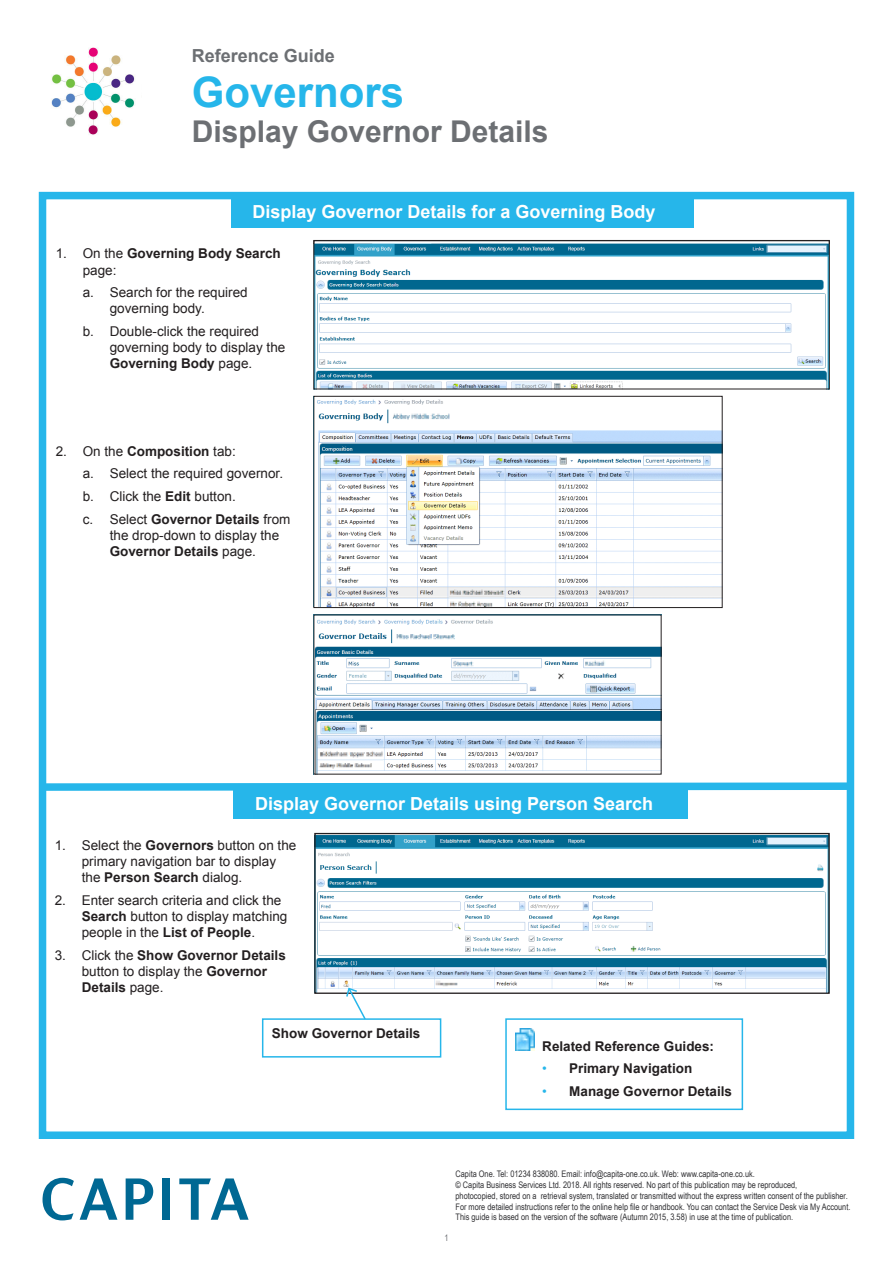
<style>
.page{position:relative;width:893px;height:1263px;background:#fff}
.page>*{position:absolute;margin:0;border:0;box-sizing:border-box;transform-origin:0 0}
.t1{font:700 42px "Arial";color:#26b6ea}
.t2{font:700 30px "Arial";color:#6c6f73}
.Small_Heading_White{font:700 18px "Arial";color:#fff}
.t3{font:700 18px "Arial";color:#6c6f73}
.t4{font:13.5px/16.2px "Arial";color:#231f20}
.Body_Text{font:700 13.5px/16.2px "Arial";color:#231f20}
.t5{font:9px/10.8px "Arial Narrow";color:#323235}
.t6{font:9px "Arial Narrow";color:#6c6f73}
.s1{font-weight:400}
.s2{font-weight:700}
.s3{font-weight:400;color:#26b6ea}
</style>
<div class="page">
<div style="left:39px;top:192px;width:815px;height:947px;border:8px solid #26b6ea"></div>
<div style="left:231px;top:197px;width:463px;height:30px;background:#26b6ea"></div>
<div style="left:234px;top:788px;width:454px;height:30px;background:#26b6ea"></div>
<svg style="left:38px;top:779px;width:817px;height:15px"></svg>
<svg style="left:126px;top:1178px;width:27px;height:42px"></svg>
<div style="left:162px;top:1178px;width:8px;height:42px;background:#006893"></div>
<svg style="left:43px;top:1178px;width:31px;height:42px"></svg>
<svg style="left:80px;top:1178px;width:37px;height:42px"></svg>
<svg style="left:179px;top:1178px;width:70px;height:42px"></svg>
<img style="left:51px;top:47px;width:84px;height:88px">
<img style="left:315px;top:244px;width:513px;height:143px">
<div style="left:313px;top:240px;width:517px;height:149px;border:1px solid #231f20"></div>
<img style="left:317px;top:399px;width:404px;height:207px">
<div style="left:313px;top:396px;width:410px;height:212px;border:1px solid #231f20"></div>
<img style="left:315px;top:619px;width:345px;height:153px">
<img style="left:316px;top:835px;width:512px;height:157px">
<div style="left:314px;top:833px;width:516px;height:161px;border:1px solid #231f20"></div>
<img style="left:515px;top:1028px;width:20px;height:23px">
<div style="left:505px;top:1018px;width:238px;height:92px;border:2px solid #26b6ea"></div>
<div style="left:262px;top:1018px;width:179px;height:39px;border:2px solid #26b6ea"></div>
<svg style="left:345px;top:986px;width:22px;height:35px"></svg>
<h3 class="t3" style="left:192px;top:44px;width:145px">Reference Guide</h3>
<h1 class="t1" style="left:192px;top:64px;width:214px">Governors</h1>
<h2 class="t2" style="left:192px;top:112px;width:358px">Display Governor Details</h2>
<p class="Small_Heading_White" style="left:252px;top:200px;width:405px">Display Governor Details for a Governing Body</p>
<p class="Body_Text" style="left:83px;top:246px;width:200px;text-indent:-27px"><span class="s1">1. On the</span> Governing Body Search <span class="s1">page:</span></p>
<p class="t4" style="left:110px;top:285px;width:140px;text-indent:-27px">a. Search for the required governing body.</p>
<p class="t4" style="left:110px;top:323px;width:177px;text-indent:-27px">b. Double-click the required governing body to display the<br><span class="s2">Governing Body</span> page.</p>
<p class="t4" style="left:56px;top:443px;width:182px">2. On the <span class="s2">Composition</span> tab:</p>
<p class="t4" style="left:83px;top:466px;width:202px">a. Select the required governor.</p>
<p class="t4" style="left:83px;top:488px;width:155px">b. Click the <span class="s2">Edit</span> button.</p>
<p class="t4" style="left:110px;top:511px;width:182px;text-indent:-27px">c. Select <span class="s2">Governor Details</span> from the drop-down to display the<br><span class="s2">Governor Details</span> page.</p>
<p class="Small_Heading_White" style="left:255px;top:791px;width:400px">Display Governor Details using Person Search</p>
<p class="t4" style="left:82px;top:837px;width:216px;text-indent:-27px">1. Select the <span class="s2">Governors</span> button on the primary navigation bar to display the <span class="s2">Person Search</span> dialog.</p>
<p class="t4" style="left:82px;top:892px;width:207px;text-indent:-27px">2. Enter search criteria and click the<br><span class="s2">Search</span> button to display matching people in the <span class="s2">List of People</span>.</p>
<p class="Body_Text" style="left:82px;top:947px;width:206px;text-indent:-27px"><span class="s1">3. Click the</span> Show Governor Details <span class="s1">button to display the</span> Governor<br>Details <span class="s1">page.</span></p>
<p class="Body_Text" style="left:272px;top:1026px;width:150px">Show Governor Details</p>
<p class="Body_Text" style="left:542px;top:1038px;width:173px">Related Reference Guides:</p>
<p class="Body_Text" style="left:542px;top:1061px;width:152px"><span class="s3">•</span> Primary Navigation</p>
<p class="Body_Text" style="left:542px;top:1083px;width:191px"><span class="s3">•</span> Manage Governor Details</p>
<p class="t6" style="left:444px;top:1231px;width:6px">1</p>
<p class="t5" style="left:455px;top:1168px;width:396px">Capita One. Tel: 01234 838080. Email: info@capita-one.co.uk. Web: www.capita-one.co.uk.<br>© Capita Business Services Ltd. 2018. All rights reserved. No part of this publication may be reproduced,<br>photocopied, stored on a retrieval system, translated or transmitted without the express written consent of the publisher.<br>For more detailed instructions refer to the online help file or handbook. You can contact the Service Desk via My Account.<br>This guide is based on the version of the software (Autumn 2015, 3.58) in use at the time of publication.</p>
</div>
